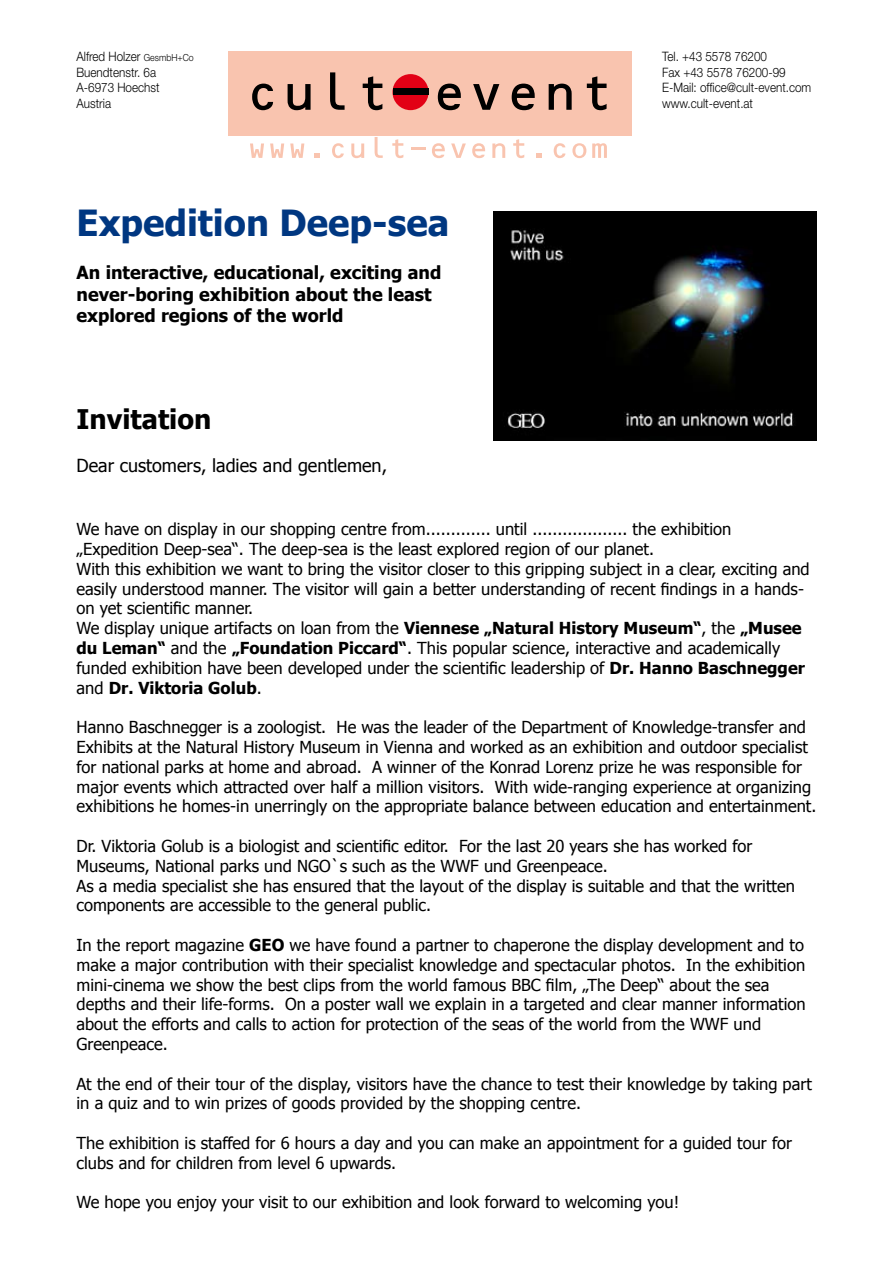
<style>
.page{position:relative;width:893px;height:1263px;background:#fff}
.page>*{position:absolute;margin:0;border:0;box-sizing:border-box;transform-origin:0 0}
.t1{font:700 36px "Tahoma";color:#003781}
.t2{font:700 27px "Tahoma";color:#000}
.t3{font:700 18px/21.6px "Tahoma";color:#000}
.t4{font:18px "Tahoma";color:#000}
.t5{font:16.5px/19.8px "Tahoma";color:#000}
.t6{font:300 12.9px/15.6px "Helvetica Neue";color:#000;scale:.9 1}
.s1{font-size:9.75px}
.s2{font-weight:700}
</style>
<div class="page">
<div style="left:228px;top:51px;width:404px;height:85px;background:#f9c4af"></div>
<svg style="left:252px;top:84px;width:21px;height:26px"></svg>
<svg style="left:288px;top:84px;width:23px;height:26px"></svg>
<svg style="left:330px;top:72px;width:15px;height:38px"></svg>
<svg style="left:363px;top:76px;width:19px;height:34px"></svg>
<svg style="left:438px;top:84px;width:23px;height:26px"></svg>
<svg style="left:473px;top:84px;width:26px;height:26px"></svg>
<svg style="left:512px;top:84px;width:23px;height:26px"></svg>
<svg style="left:549px;top:84px;width:23px;height:26px"></svg>
<svg style="left:587px;top:76px;width:20px;height:34px"></svg>
<div style="left:392px;top:74px;width:37px;height:36px;background:#e20015;border-radius:50%"></div>
<div style="left:393px;top:89px;width:35px;height:6px;background:#000"></div>
<svg style="left:250px;top:143px;width:14px;height:15px"></svg>
<svg style="left:270px;top:143px;width:14px;height:15px"></svg>
<svg style="left:290px;top:143px;width:14px;height:15px"></svg>
<svg style="left:315px;top:153px;width:5px;height:5px"></svg>
<svg style="left:332px;top:143px;width:12px;height:15px"></svg>
<svg style="left:351px;top:143px;width:13px;height:15px"></svg>
<svg style="left:375px;top:137px;width:8px;height:21px"></svg>
<svg style="left:392px;top:139px;width:11px;height:19px"></svg>
<hr style="left:411px;top:147px;width:14px;height:3px;background:#f9c4af">
<svg style="left:432px;top:143px;width:13px;height:15px"></svg>
<svg style="left:451px;top:143px;width:15px;height:15px"></svg>
<svg style="left:472px;top:143px;width:13px;height:15px"></svg>
<svg style="left:492px;top:143px;width:13px;height:15px"></svg>
<svg style="left:513px;top:139px;width:11px;height:19px"></svg>
<svg style="left:536px;top:153px;width:6px;height:5px"></svg>
<svg style="left:554px;top:143px;width:11px;height:15px"></svg>
<svg style="left:572px;top:143px;width:14px;height:15px"></svg>
<svg style="left:592px;top:143px;width:15px;height:15px"></svg>
<img style="left:494px;top:211px;width:322px;height:230px">
<p class="t6" style="left:77px;top:49px;width:132px">Alfred Holzer <span class="s1">GesmbH+Co<br></span>Buendtenstr. 6a<br>A-6973 Hoechst<br>Austria</p>
<p class="t6" style="left:662px;top:49px;width:167px">Tel. +43 5578 76200<br>Fax +43 5578 76200-99<br>E-Mail: office@cult-event.com www.cult-event.at</p>
<h1 class="t1" style="left:77px;top:200px;width:374px">Expedition Deep-sea</h1>
<p class="t3" style="left:77px;top:261px;width:366px">An interactive, educational, exciting and never-boring exhibition about the least explored regions of the world</p>
<h2 class="t2" style="left:77px;top:402px;width:136px">Invitation</h2>
<p class="t4" style="left:77px;top:454px;width:312px">Dear customers, ladies and gentlemen,</p>
<p class="t5" style="left:77px;top:519px;width:735px">We have on display in our shopping centre from............. until ................... the exhibition „Expedition Deep-sea“. The deep-sea is the least explored region of our planet.<br>With this exhibition we want to bring the visitor closer to this gripping subject in a clear, exciting and easily understood manner. The visitor will gain a better understanding of recent findings in a hands&shy;on yet scientific manner.<br>We display unique artifacts on loan from the <span class="s2">Viennese „Natural History Museum“</span>, the <span class="s2">„Musee du Leman“</span> and the <span class="s2">„Foundation Piccard“</span>. This popular science, interactive and academically funded exhibition have been developed under the scientific leadership of <span class="s2">Dr. Hanno Baschnegger </span>and <span class="s2">Dr. Viktoria Golub</span>.</p>
<p class="t5" style="left:77px;top:717px;width:741px">Hanno Baschnegger is a zoologist. He was the leader of the Department of Knowledge-transfer and Exhibits at the Natural History Museum in Vienna and worked as an exhibition and outdoor specialist for national parks at home and abroad. A winner of the Konrad Lorenz prize he was responsible for major events which attracted over half a million visitors. With wide-ranging experience at organizing exhibitions he homes-in unerringly on the appropriate balance between education and entertainment.</p>
<p class="t5" style="left:77px;top:835px;width:720px">Dr. Viktoria Golub is a biologist and scientific editor. For the last 20 years she has worked for Museums, National parks und NGO`s such as the WWF und Greenpeace.<br>As a media specialist she has ensured that the layout of the display is suitable and that the written components are accessible to the general public.</p>
<p class="t5" style="left:77px;top:934px;width:731px">In the report magazine <span class="s2">GEO</span> we have found a partner to chaperone the display development and to make a major contribution with their specialist knowledge and spectacular photos. In the exhibition mini-cinema we show the best clips from the world famous BBC film, „The Deep“ about the sea depths and their life-forms. On a poster wall we explain in a targeted and clear manner information about the efforts and calls to action for protection of the seas of the world from the WWF und Greenpeace.</p>
<p class="t5" style="left:77px;top:1073px;width:737px">At the end of their tour of the display, visitors have the chance to test their knowledge by taking part in a quiz and to win prizes of goods provided by the shopping centre.</p>
<p class="t5" style="left:77px;top:1132px;width:717px">The exhibition is staffed for 6 hours a day and you can make an appointment for a guided tour for clubs and for children from level 6 upwards.</p>
<p class="t5" style="left:77px;top:1192px;width:604px">We hope you enjoy your visit to our exhibition and look forward to welcoming you!</p>
</div>
